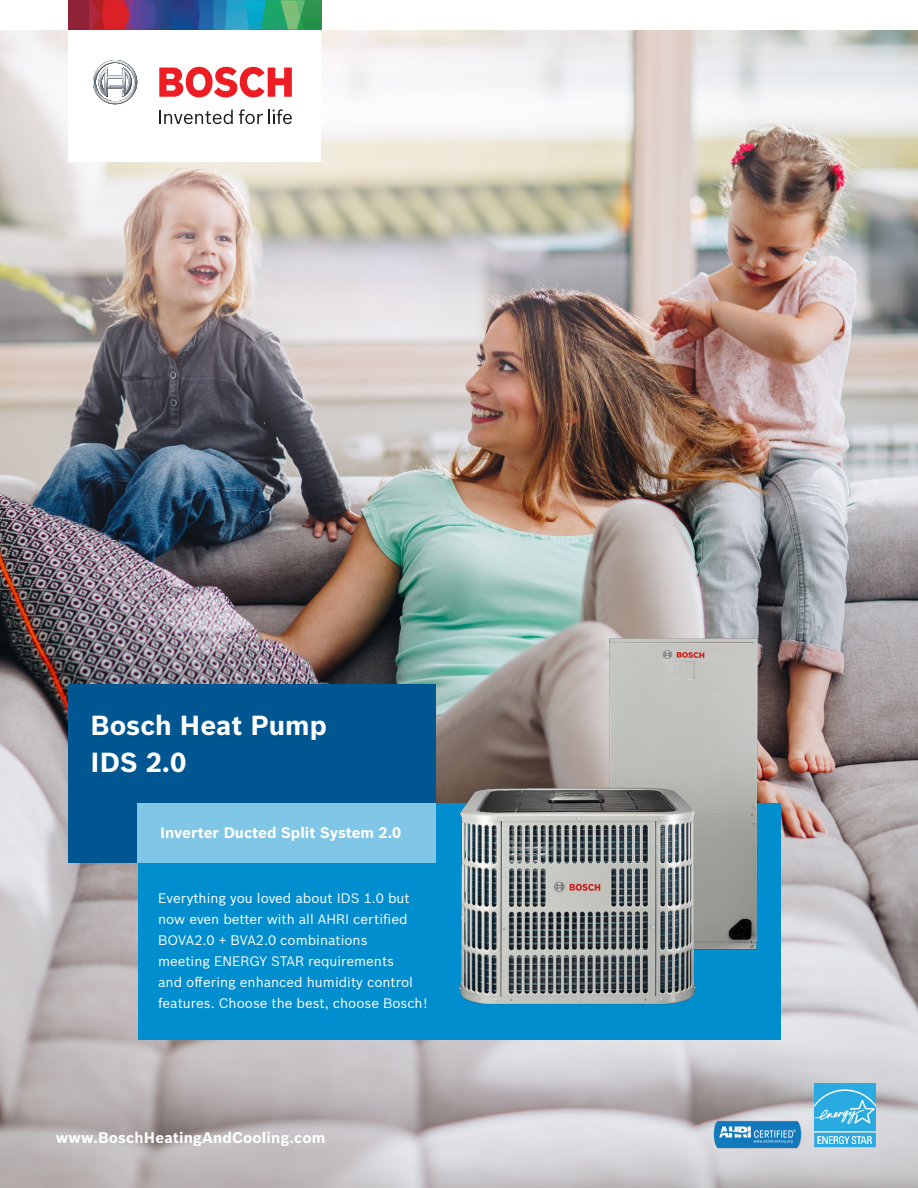
<style>
.page{position:relative;width:918px;height:1188px;background:#fff}
.page>*{position:absolute;margin:0;border:0;box-sizing:border-box;transform-origin:0 0}
.t1{font:700 27px/37.2px "Bosch Sans";color:#fff}
.t2{font:700 15px "Bosch Sans";letter-spacing:.01em;color:#fff}
.t3{font:13.5px/21px "Bosch Sans";color:#fff}
</style>
<div class="page">
<img style="left:0;top:30px;width:918px;height:1158px">
<div style="left:69px;top:684px;width:367px;height:178px;background:#005691"></div>
<div style="left:138px;top:803px;width:642px;height:237px;background:#008ecf"></div>
<div style="left:138px;top:803px;width:298px;height:59px;background:#80c6e7"></div>
<img style="left:432px;top:583px;width:381px;height:516px">
<div style="left:814px;top:1083px;width:62px;height:48px;background:#29abe2"></div>
<svg style="left:814px;top:1089px;width:62px;height:35px"></svg>
<svg style="left:814px;top:1133px;width:62px;height:14px"></svg>
<img style="left:713px;top:1121px;width:89px;height:27px">
<div style="left:69px;top:0;width:252px;height:162px;background:#fff"></div>
<svg style="left:69px;top:0;width:252px;height:29px;background:#4f657a"></svg>
<svg style="left:93px;top:60px;width:44px;height:44px"></svg>
<svg style="left:159px;top:110px;width:74px;height:14px"></svg>
<svg style="left:239px;top:109px;width:53px;height:15px"></svg>
<svg style="left:159px;top:67px;width:133px;height:30px"></svg>
<p class="t1" style="left:91px;top:705px;width:238px">Bosch Heat Pump<br>IDS 2.0</p>
<p class="t2" style="left:160px;top:821px;width:243px">Inverter Ducted Split System 2.0</p>
<p class="t3" style="left:158px;top:887px;width:253px">Everything you loved about IDS 1.0 but now even better with all AHRI certified BOVA2.0 + BVA2.0 combinations meeting ENERGY STAR requirements</p>
<p class="t3" style="left:158px;top:971px;width:271px">and offering enhanced humidity control features. Choose the best, choose Bosch!</p>
<p class="t2" style="left:56px;top:1127px;width:271px">www.BoschHeatingAndCooling.com</p>
</div>
